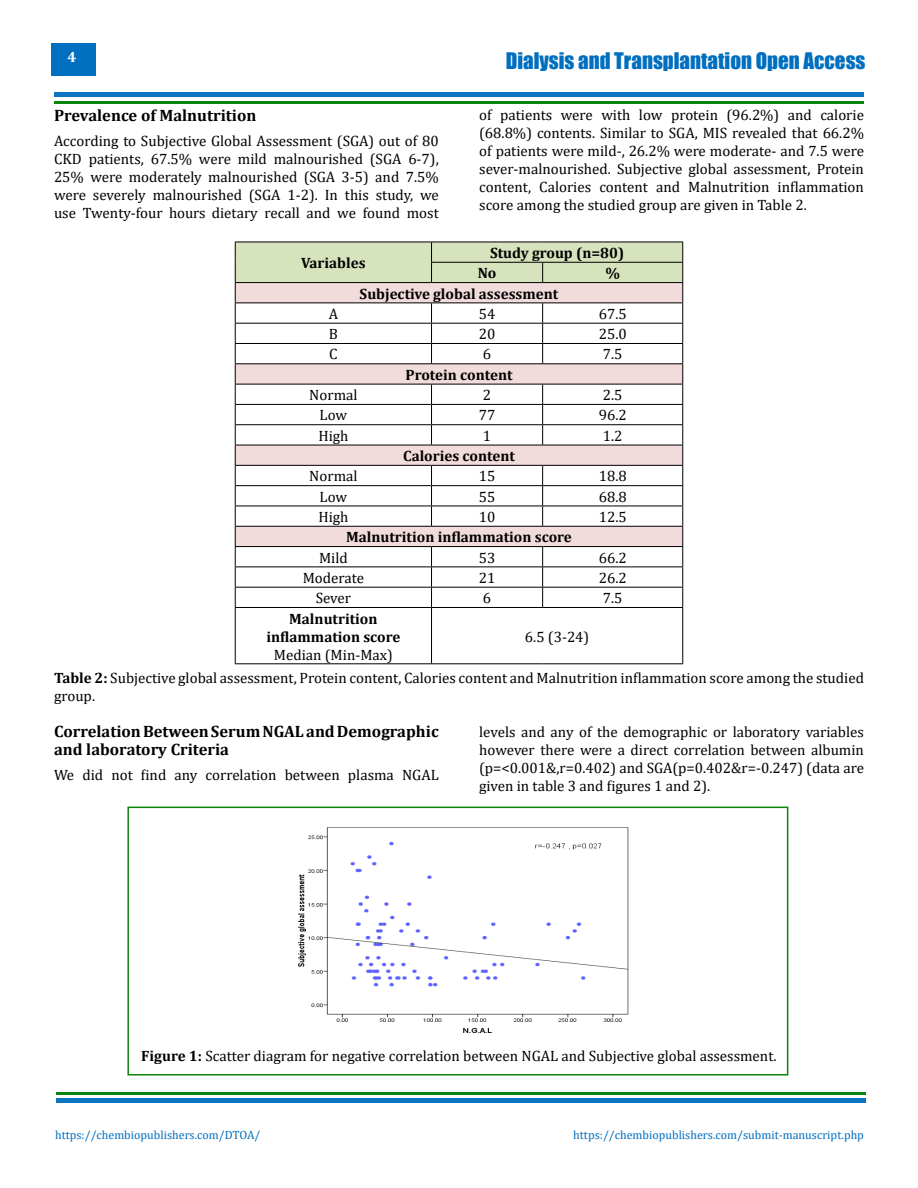
<style>
.page{position:relative;width:918px;height:1188px;background:#fff}
.page>*{position:absolute;margin:0;border:0;box-sizing:border-box;transform-origin:0 0}
.t1{font:21px "Impact";color:#006fc0}
.t2{font:700 16.5px/18px "Cambria";color:#000}
.t3{font:15px/18px "Cambria";color:#000;text-align:justify}
.t4{font:700 15px/20.2px "Cambria";color:#000}
.t5{font:700 15px "Cambria";color:#fff}
.t6{font:12px "Cambria";color:#006fc0}
.s1{font-weight:700}
</style>
<div class="page">
<div style="left:51px;top:43px;width:45px;height:33px;background:#006fc0"></div>
<div style="left:54px;top:92px;width:810px;height:5px;background:#0b75c2"></div>
<hr style="left:56px;top:1098px;width:810px;height:4px;background:#0b75c2">
<hr style="left:54px;top:101px;width:810px;height:2px;background:#007f01">
<hr style="left:56px;top:1092px;width:810px;height:2px;background:#007f01">
<svg style="left:235px;top:242px;width:448px;height:365px"></svg>
<hr style="left:235px;top:607px;width:197px;height:1px;background:#000">
<hr style="left:235px;top:608px;width:1px;height:55px;background:#000">
<hr style="left:432px;top:607px;width:111px;height:1px;background:#000">
<hr style="left:431px;top:608px;width:1px;height:55px;background:#000">
<hr style="left:543px;top:607px;width:140px;height:1px;background:#000">
<hr style="left:682px;top:608px;width:1px;height:55px;background:#000">
<hr style="left:235px;top:663px;width:197px;height:1px;background:#000">
<hr style="left:432px;top:663px;width:111px;height:1px;background:#000">
<hr style="left:543px;top:663px;width:140px;height:1px;background:#000">
<img style="left:298px;top:827px;width:331px;height:206px">
<div style="left:127px;top:807px;width:661px;height:269px;border:2px solid #007f01"></div>
<p class="t5" style="left:68px;top:47px;width:10px">4</p>
<p class="t2" style="left:54px;top:106px;width:204px">Prevalence of Malnutrition</p>
<p class="t3" style="left:54px;top:131px;width:386px">According to Subjective Global Assessment (SGA) out of 80<br>CKD patients, 67.5% were mild malnourished (SGA 6-7), 25% were moderately malnourished (SGA 3-5) and 7.5% were severely malnourished (SGA 1-2). In this study, we use Twenty-four hours dietary recall and we found most</p>
<h1 class="t1" style="left:506px;top:45px;width:361px">Dialysis and Transplantation Open Access</h1>
<p class="t3" style="left:479px;top:105px;width:386px">of patients were with low protein (96.2%) and calorie (68.8%) contents. Similar to SGA, MIS revealed that 66.2% of patients were mild-, 26.2% were moderate- and 7.5 were sever-malnourished. Subjective global assessment, Protein content, Calories content and Malnutrition inflammation score among the studied group are given in Table 2.</p>
<p class="t4" style="left:301px;top:252px;width:66px">Variables</p>
<p class="t4" style="left:478px;top:242px;width:148px;text-indent:12px">Study group (n=80)<br>No</p>
<p class="t4" style="left:605px;top:263px;width:16px">%</p>
<p class="t4" style="left:360px;top:283px;width:200px">Subjective global assessment</p>
<p class="t3" style="left:329px;top:305px;width:11px">A</p>
<p class="t3" style="left:479px;top:305px;width:18px">54</p>
<p class="t3" style="left:599px;top:305px;width:30px">67.5</p>
<p class="t3" style="left:329px;top:325px;width:11px">B</p>
<p class="t3" style="left:479px;top:325px;width:18px">20</p>
<p class="t3" style="left:599px;top:325px;width:30px">25.0</p>
<p class="t3" style="left:329px;top:345px;width:10px">C</p>
<p class="t3" style="left:483px;top:345px;width:10px">6</p>
<p class="t3" style="left:603px;top:345px;width:21px">7.5</p>
<p class="t4" style="left:405px;top:364px;width:109px">Protein content</p>
<p class="t3" style="left:309px;top:386px;width:50px">Normal</p>
<p class="t3" style="left:483px;top:386px;width:10px">2</p>
<p class="t3" style="left:603px;top:386px;width:21px">2.5</p>
<p class="t3" style="left:320px;top:406px;width:29px">Low</p>
<p class="t3" style="left:479px;top:406px;width:18px">77</p>
<p class="t3" style="left:599px;top:406px;width:30px">96.2</p>
<p class="t3" style="left:318px;top:427px;width:32px">High</p>
<p class="t3" style="left:483px;top:427px;width:10px">1</p>
<p class="t3" style="left:603px;top:427px;width:21px">1.2</p>
<p class="t4" style="left:403px;top:445px;width:113px">Calories content</p>
<p class="t3" style="left:309px;top:467px;width:50px">Normal</p>
<p class="t3" style="left:479px;top:467px;width:18px">15</p>
<p class="t3" style="left:599px;top:467px;width:30px">18.8</p>
<p class="t3" style="left:320px;top:487px;width:29px">Low</p>
<p class="t3" style="left:479px;top:487px;width:18px">55</p>
<p class="t3" style="left:599px;top:487px;width:30px">68.8</p>
<p class="t3" style="left:318px;top:508px;width:32px">High</p>
<p class="t3" style="left:479px;top:508px;width:18px">10</p>
<p class="t3" style="left:599px;top:508px;width:30px">12.5</p>
<p class="t4" style="left:346px;top:527px;width:227px">Malnutrition inflammation score</p>
<p class="t3" style="left:319px;top:548px;width:30px">Mild</p>
<p class="t3" style="left:479px;top:548px;width:18px">53</p>
<p class="t3" style="left:599px;top:548px;width:30px">66.2</p>
<p class="t3" style="left:303px;top:569px;width:63px">Moderate</p>
<p class="t3" style="left:479px;top:569px;width:18px">21</p>
<p class="t3" style="left:599px;top:569px;width:30px">26.2</p>
<p class="t3" style="left:316px;top:589px;width:37px">Sever</p>
<p class="t3" style="left:483px;top:589px;width:10px">6</p>
<p class="t3" style="left:603px;top:589px;width:21px">7.5</p>
<p class="t4" style="left:266px;top:609px;width:136px;line-height:18px;text-align:center">Malnutrition inflammation score</p>
<p class="t3" style="left:274px;top:645px;width:121px">Median (Min-Max)</p>
<p class="t3" style="left:525px;top:627px;width:66px">6.5 (3-24)</p>
<p class="t3" style="left:54px;top:669px;width:812px"><span class="s1">Table 2:</span> Subjective global assessment, Protein content, Calories content and Malnutrition inflammation score among the studied group.</p>
<p class="t2" style="left:54px;top:722px;width:386px">Correlation Between Serum NGAL and Demographic and laboratory Criteria</p>
<p class="t3" style="left:54px;top:766px;width:386px">We did not find any correlation between plasma NGAL</p>
<p class="t3" style="left:479px;top:723px;width:386px">levels and any of the demographic or laboratory variables however there were a direct correlation between albumin (p=&lt;0.001&amp;,r=0.402) and SGA(p=0.402&amp;r=-0.247) (data are given in table 3 and figures 1 and 2).</p>
<p class="t3" style="left:141px;top:1047px;width:637px"><span class="s1">Figure 1:</span> Scatter diagram for negative correlation between NGAL and Subjective global assessment.</p>
<p class="t6" style="left:55px;top:1128px;width:207px">https://chembiopublishers.com/DTOA/</p>
<p class="t6" style="left:573px;top:1128px;width:292px">https://chembiopublishers.com/submit-manuscript.php</p>
</div>
